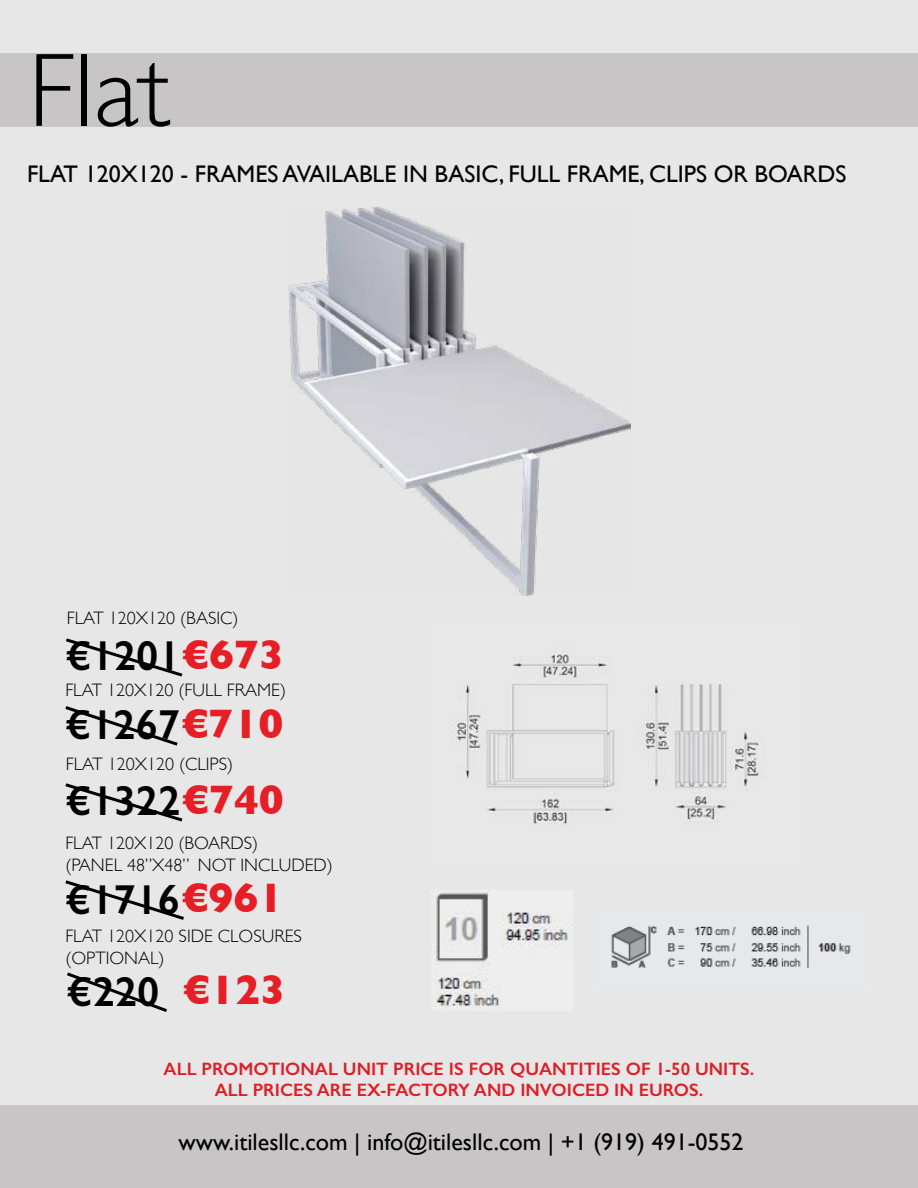
<style>
.page{position:relative;width:918px;height:1188px;background:#e7e7e7}
.page>*{position:absolute;margin:0;border:0;box-sizing:border-box;transform-origin:0 0}
.t1{font:300 105px "Gill Sans";color:#000101}
.t2{font:600 42px "Gill Sans";color:#000}
.t3{font:24px "Gill Sans";color:#000}
.t4{font:300 18px/21.6px "Gill Sans";color:#000}
.t5{font:600 18px/21.6px "Gill Sans";color:#df1e26;text-align:center}
.s1{font-weight:700;color:#e61e26}
</style>
<div class="page">
<div style="left:0;top:1106px;width:918px;height:82px;background:#c7c5c6"></div>
<div style="left:0;top:53px;width:918px;height:74px;background:#c7c5c6"></div>
<img style="left:431px;top:890px;width:141px;height:119px">
<img style="left:288px;top:206px;width:342px;height:389px">
<img style="left:456px;top:654px;width:305px;height:170px">
<img style="left:611px;top:925px;width:240px;height:43px">
<svg style="left:66px;top:638px;width:117px;height:39px"></svg>
<svg style="left:65px;top:783px;width:118px;height:39px"></svg>
<svg style="left:65px;top:706px;width:113px;height:40px"></svg>
<svg style="left:67px;top:972px;width:100px;height:40px"></svg>
<svg style="left:65px;top:880px;width:119px;height:40px"></svg>
<h1 class="t1" style="left:28px;top:9px;width:144px">Flat</h1>
<h3 class="t3" style="left:27px;top:159px;width:821px">FLAT 120X120 - FRAMES AVAILABLE IN BASIC, FULL FRAME, CLIPS OR BOARDS</h3>
<p class="t4" style="left:67px;top:606px;width:173px">FLAT 120X120 (BASIC)</p>
<h2 class="t2" style="left:66px;top:631px;width:219px">€1201<span class="s1">€673</span></h2>
<p class="t4" style="left:65px;top:678px;width:222px">FLAT 120X120 (FULL FRAME)</p>
<h2 class="t2" style="left:65px;top:700px;width:219px">€1267<span class="s1">€710</span></h2>
<p class="t4" style="left:66px;top:753px;width:169px">FLAT 120X120 (CLIPS)</p>
<h2 class="t2" style="left:66px;top:776px;width:219px">€1322<span class="s1">€740</span></h2>
<p class="t4" style="left:65px;top:831px;width:269px">FLAT 120X120 (BOARDS)<br>(PANEL 48”X48” NOT INCLUDED)</p>
<h2 class="t2" style="left:65px;top:874px;width:219px">€1716<span class="s1">€961</span></h2>
<p class="t4" style="left:65px;top:925px;width:238px">FLAT 120X120 SIDE CLOSURES (OPTIONAL)</p>
<h2 class="t2" style="left:67px;top:966px;width:219px">€220 <span class="s1">€123</span></h2>
<p class="t5" style="left:164px;top:1058px;width:592px">ALL PROMOTIONAL UNIT PRICE IS FOR QUANTITIES OF 1-50 UNITS.<br>ALL PRICES ARE EX-FACTORY AND INVOICED IN EUROS.</p>
<h3 class="t3" style="left:179px;top:1127px;width:566px">www.itilesllc.com | info@itilesllc.com | +1 (919) 491-0552</h3>
</div>
